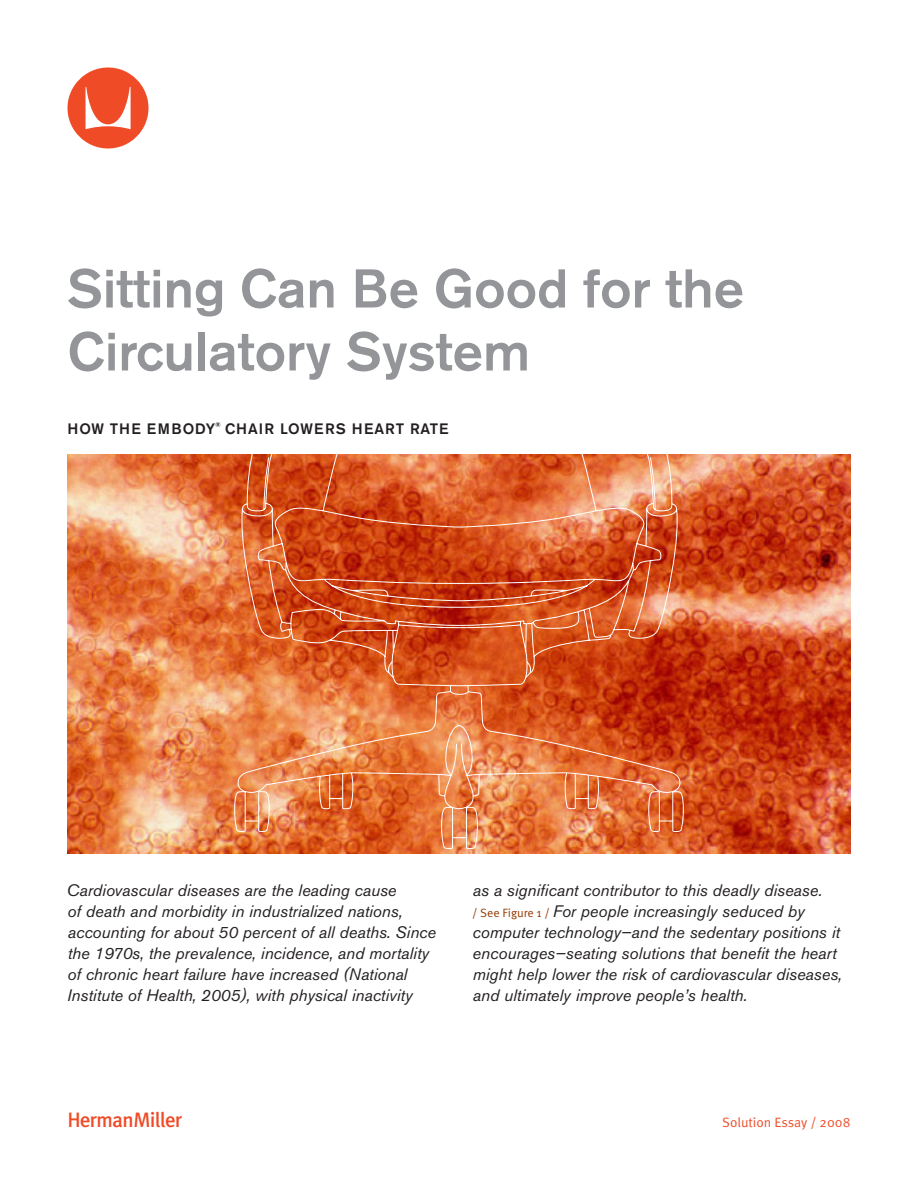
<style>
.page{position:relative;width:918px;height:1188px;background:#fff}
.page>*{position:absolute;margin:0;border:0;box-sizing:border-box;transform-origin:0 0}
.t1{font:500 54px/63px "Akzidenz Grotesk BE";color:#939598}
.t2{font:21px "Herman Miller Logo";color:#f04b27}
.t3{font:italic 16.5px/21px "Akzidenz Grotesk BE";color:#231f20}
.t4{font:500 15px "Akzidenz Grotesk BE";letter-spacing:.06em;color:#231f20}
.t5{font:13.5px "Meta OT Norm";color:#f04b27}
.s1{font-family:"Meta OT Norm";font-style:normal;font-size:12px;color:#933b03}
</style>
<div class="page">
<img style="left:68px;top:454px;width:782px;height:400px">
<svg style="left:234px;top:454px;width:450px;height:398px;background:#da6532"></svg>
<svg style="left:68px;top:67px;width:81px;height:81px"></svg>
<p class="t1" style="left:67px;top:257px;width:679px">Sitting Can Be Good for the<br>Circulatory System</p>
<p class="t4" style="left:68px;top:419px;width:383px">HOW THE EMBODY<sup>®</sup> CHAIR LOWERS HEART RATE</p>
<p class="t3" style="left:67px;top:879px;width:371px">Cardiovascular diseases are the leading cause<br>of death and morbidity in industrialized nations, accounting for about 50 percent of all deaths. Since the 1970s, the prevalence, incidence, and mortality of chronic heart failure have increased (National Institute of Health, 2005), with physical inactivity</p>
<p class="t3" style="left:472px;top:879px;width:371px">as a significant contributor to this deadly disease.<br><span class="s1">/ See Figure 1 /</span> For people increasingly seduced by computer technology—and the sedentary positions it encourages—seating solutions that benefit the heart might help lower the risk of cardiovascular diseases, and ultimately improve people’s health.</p>
<p class="t2" style="left:68px;top:1111px;width:116px">Z</p>
<p class="t5" style="left:722px;top:1114px;width:130px">Solution Essay / 2008</p>
</div>
